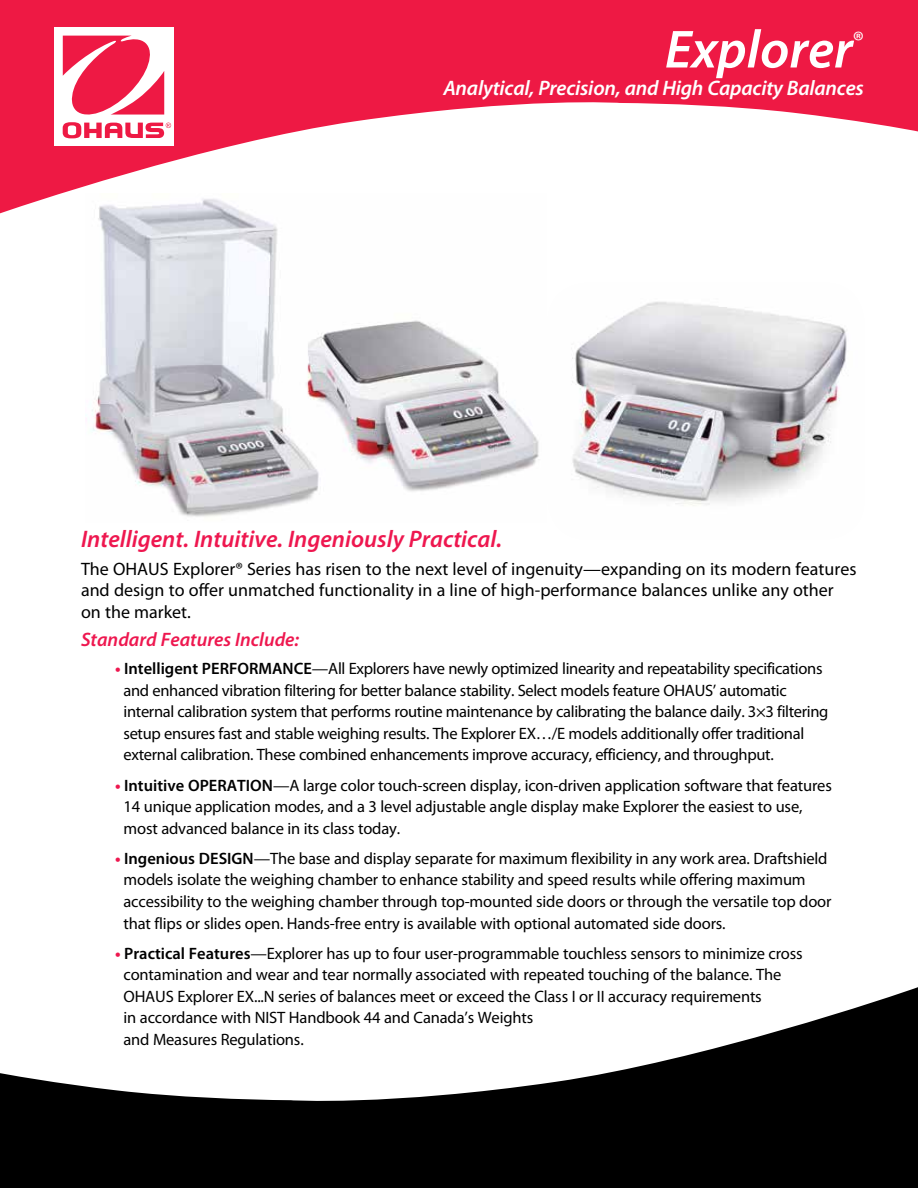
<style>
.page{position:relative;width:918px;height:1188px;background:#fff}
.page>*{position:absolute;margin:0;border:0;box-sizing:border-box;transform-origin:0 0}
.t1{font:italic 600 54px "Myriad Pro";color:#fff}
.t2{font:italic 600 24px "Myriad Pro";color:#ee174f}
.t3{font:italic 600 21px "Myriad Pro";letter-spacing:-.01em;color:#fff}
.t4{font:italic 600 19.5px "Myriad Pro";color:#ee174f}
.t5{font:18px/21.6px "Myriad Pro";color:#000}
.t6{font:16.5px/21.6px "Myriad Pro";letter-spacing:-.01em;color:#000}
.s1{font-weight:700;color:#ee174f}
.s2{font-weight:600}
</style>
<div class="page">
<svg style="left:0;top:0;width:918px;height:214px;fill:#ee1944"></svg>
<div style="left:54px;top:27px;width:120px;height:119px;background:#fff"></div>
<svg style="left:63px;top:36px;width:108px;height:102px"></svg>
<svg style="left:0;top:987px;width:918px;height:201px;fill:#000"></svg>
<img style="left:572px;top:301px;width:275px;height:205px">
<img style="left:86px;top:194px;width:460px;height:323px">
<h1 class="t1" style="left:665px;top:29px;width:201px">Explorer<sup>®</sup></h1>
<p class="t3" style="left:443px;top:79px;width:422px">Analytical, Precision, and High Capacity Balances</p>
<h2 class="t2" style="left:81px;top:529px;width:423px">Intelligent. Intuitive. Ingeniously Practical.</h2>
<p class="t5" style="left:81px;top:559px;width:777px">The OHAUS Explorer® Series has risen to the next level of ingenuity—expanding on its modern features and design to offer unmatched functionality in a line of high-performance balances unlike any other on the market.</p>
<p class="t4" style="left:81px;top:632px;width:220px">Standard Features Include:</p>
<p class="t6" style="left:124px;top:659px;width:707px;text-indent:-8px"><span class="s1">•</span> <span class="s2">Intelligent PERFORMANCE</span>—All Explorers have newly optimized linearity and repeatability specifications and enhanced vibration filtering for better balance stability. Select models feature OHAUS’ automatic internal calibration system that performs routine maintenance by calibrating the balance daily. 3×3 filtering setup ensures fast and stable weighing results. The Explorer EX…/E models additionally offer traditional external calibration. These combined enhancements improve accuracy, efficiency, and throughput.</p>
<p class="t6" style="left:124px;top:776px;width:710px;text-indent:-8px"><span class="s1">•</span> <span class="s2">Intuitive OPERATION</span>—A large color touch-screen display, icon-driven application software that features<br>14 unique application modes, and a 3 level adjustable angle display make Explorer the easiest to use, most advanced balance in its class today.</p>
<p class="t6" style="left:124px;top:849px;width:710px;text-indent:-8px"><span class="s1">•</span> <span class="s2">Ingenious DESIGN</span>—The base and display separate for maximum flexibility in any work area. Draftshield models isolate the weighing chamber to enhance stability and speed results while offering maximum accessibility to the weighing chamber through top-mounted side doors or through the versatile top door that flips or slides open. Hands-free entry is available with optional automated side doors.</p>
<p class="t6" style="left:124px;top:944px;width:681px;text-indent:-8px"><span class="s1">•</span> <span class="s2">Practical Features</span>—Explorer has up to four user-programmable touchless sensors to minimize cross contamination and wear and tear normally associated with repeated touching of the balance. The OHAUS Explorer EX...N series of balances meet or exceed the Class I or II accuracy requirements<br>in accordance with NIST Handbook 44 and Canada’s Weights<br>and Measures Regulations.</p>
</div>
